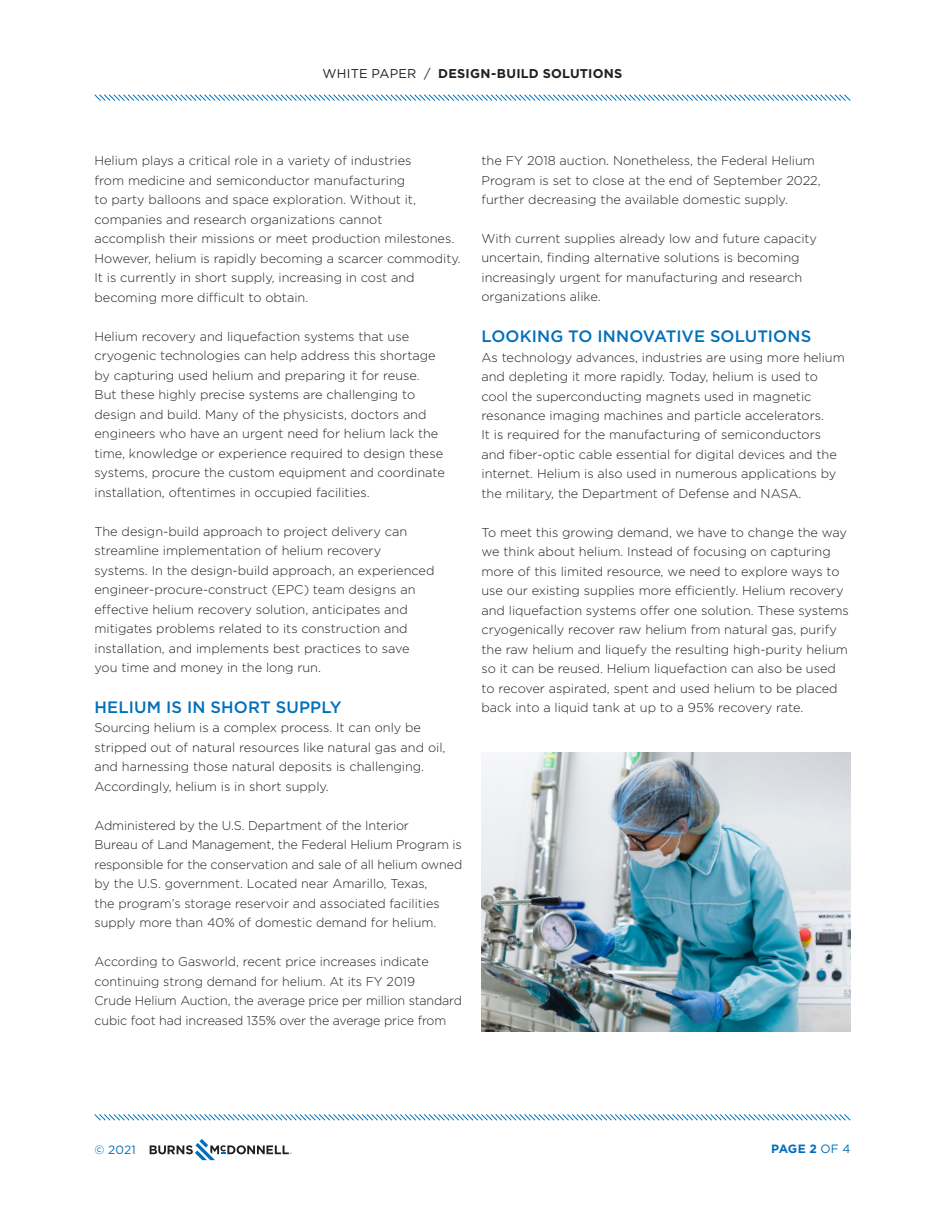
<style>
.page{position:relative;width:945px;height:1215px;background:#fff}
.page>*{position:absolute;margin:0;border:0;box-sizing:border-box;transform-origin:0 0}
.t1{font:500 16.5px "Gotham";letter-spacing:.005em;color:#006fba}
.t2{font:300 12.75px/19.5px "Gotham";color:#231f20}
.t3{font:700 12.75px "Gotham";letter-spacing:.02em;color:#231f20}
.t4{font:700 12px "Gotham";color:#006fba}
.t5{font:12px "Gotham";color:#006fba}
.s1{font-weight:400}
</style>
<div class="page">
<svg style="left:94px;top:94px;width:757px;height:7px"></svg>
<svg style="left:94px;top:1114px;width:757px;height:7px"></svg>
<svg style="left:150px;top:1139px;width:142px;height:21px"></svg>
<img style="left:482px;top:753px;width:368px;height:279px">
<p class="t3" style="left:323px;top:65px;width:301px"><span class="s1">WHITE PAPER /</span> DESIGN-BUILD SOLUTIONS</p>
<p class="t2" style="left:94px;top:151px;width:368px">Helium plays a critical role in a variety of industries<br>from medicine and semiconductor manufacturing<br>to party balloons and space exploration. Without it, companies and research organizations cannot<br>accomplish their missions or meet production milestones.<br>However, helium is rapidly becoming a scarcer commodity.<br>It is currently in short supply, increasing in cost and becoming more difficult to obtain.</p>
<p class="t2" style="left:94px;top:326px;width:352px">Helium recovery and liquefaction systems that use cryogenic technologies can help address this shortage by capturing used helium and preparing it for reuse.<br>But these highly precise systems are challenging to design and build. Many of the physicists, doctors and engineers who have an urgent need for helium lack the time, knowledge or experience required to design these systems, procure the custom equipment and coordinate installation, oftentimes in occupied facilities.</p>
<p class="t2" style="left:94px;top:521px;width:342px">The design-build approach to project delivery can streamline implementation of helium recovery systems. In the design-build approach, an experienced engineer-procure-construct (EPC) team designs an effective helium recovery solution, anticipates and mitigates problems related to its construction and installation, and implements best practices to save you time and money in the long run.</p>
<p class="t1" style="left:94px;top:696px;width:249px">HELIUM IS IN SHORT SUPPLY</p>
<p class="t2" style="left:94px;top:718px;width:352px">Sourcing helium is a complex process. It can only be stripped out of natural resources like natural gas and oil, and harnessing those natural deposits is challenging.<br>Accordingly, helium is in short supply.</p>
<p class="t2" style="left:94px;top:815px;width:369px">Administered by the U.S. Department of the Interior<br>Bureau of Land Management, the Federal Helium Program is responsible for the conservation and sale of all helium owned by the U.S. government. Located near Amarillo, Texas,<br>the program’s storage reservoir and associated facilities supply more than 40% of domestic demand for helium.</p>
<p class="t2" style="left:94px;top:952px;width:369px">According to Gasworld, recent price increases indicate continuing strong demand for helium. At its FY 2019<br>Crude Helium Auction, the average price per million standard cubic foot had increased 135% over the average price from</p>
<p class="t2" style="left:482px;top:150px;width:341px">the FY 2018 auction. Nonetheless, the Federal Helium<br>Program is set to close at the end of September 2022, further decreasing the available domestic supply.</p>
<p class="t2" style="left:482px;top:228px;width:337px">With current supplies already low and future capacity uncertain, finding alternative solutions is becoming increasingly urgent for manufacturing and research organizations alike.</p>
<p class="t1" style="left:482px;top:325px;width:331px">LOOKING TO INNOVATIVE SOLUTIONS</p>
<p class="t2" style="left:482px;top:347px;width:365px">As technology advances, industries are using more helium and depleting it more rapidly. Today, helium is used to cool the superconducting magnets used in magnetic resonance imaging machines and particle accelerators.<br>It is required for the manufacturing of semiconductors and fiber-optic cable essential for digital devices and the internet. Helium is also used in numerous applications by the military, the Department of Defense and NASA.</p>
<p class="t2" style="left:482px;top:522px;width:369px">To meet this growing demand, we have to change the way we think about helium. Instead of focusing on capturing more of this limited resource, we need to explore ways to use our existing supplies more efficiently. Helium recovery and liquefaction systems offer one solution. These systems cryogenically recover raw helium from natural gas, purify the raw helium and liquefy the resulting high-purity helium so it can be reused. Helium liquefaction can also be used to recover aspirated, spent and used helium to be placed back into a liquid tank at up to a 95% recovery rate.</p>
<p class="t5" style="left:94px;top:1142px;width:43px">© 2021</p>
<p class="t4" style="left:771px;top:1141px;width:81px">PAGE 2 <span class="s1">OF 4</span></p>
</div>
